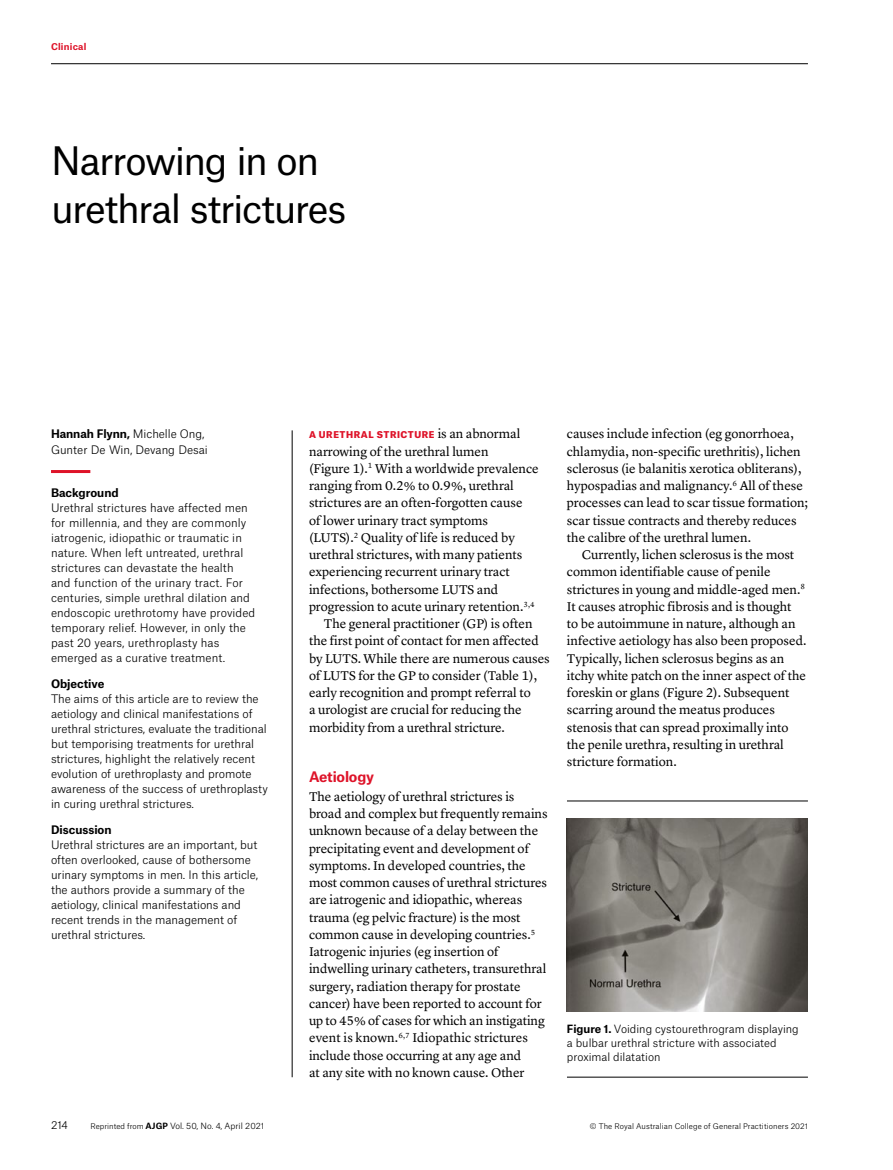
<style>
.page{position:relative;width:893px;height:1170px;background:#fff}
.page>*{position:absolute;margin:0;border:0;box-sizing:border-box;transform-origin:0 0}
.t1{font:37.5px/47.2px "Atlas Grotesk";letter-spacing:-.04em;color:#000}
.t2{font:700 13.8px "Atlas Grotesk";letter-spacing:-.015em;color:#de1329}
.t3{font:13.2px/17.2px "Lyon Text";color:#000}
.t4{font:300 11.25px/15px "Atlas Grotesk";letter-spacing:-.005em;color:#000}
.t5{font:700 11.25px "Atlas Grotesk";color:#000}
.t6{font:300 10.8px/14px "Atlas Grotesk";color:#000}
.t7{font:300 10.5px "Atlas Grotesk";color:#000}
.t8{font:900 9px "Atlas Grotesk";letter-spacing:.06em;color:#de1329}
.t9{font:700 9px "Atlas Grotesk";letter-spacing:.025em;color:#de1329}
.t10{font:300 8.25px "Atlas Grotesk";letter-spacing:-.005em;color:#000}
.t11{font:300 7.5px "Atlas Grotesk";letter-spacing:.01em;color:#000}
.s1{font-weight:700}
.s2{font-family:"Lyon Text";font-weight:400;font-size:13.2px;color:#000}
.s3{font-size:7.5px}
</style>
<div class="page">
<hr style="left:51px;top:63px;width:757px;height:1px;background:#000">
<hr style="left:51px;top:470px;width:39px;height:3px;background:#de1329">
<hr style="left:292px;top:430px;width:1px;height:647px;background:#000">
<img style="left:567px;top:818px;width:241px;height:193px">
<hr style="left:567px;top:1076px;width:241px;height:1px;background:#000">
<hr style="left:567px;top:800px;width:241px;height:1px;background:#000">
<p class="t9" style="left:51px;top:40px;width:37px">Clinical</p>
<h1 class="t1" style="left:51px;top:133px;width:297px">Narrowing in on urethral strictures</h1>
<p class="t4" style="left:51px;top:425px;width:158px;line-height:15.8px"><span class="s1">Hannah Flynn,</span> Michelle Ong,<br>Gunter De Win, Devang Desai</p>
<p class="t5" style="left:51px;top:484px;width:69px">Background</p>
<p class="t4" style="left:51px;top:499px;width:206px">Urethral strictures have affected men for millennia, and they are commonly iatrogenic, idiopathic or traumatic in nature. When left untreated, urethral strictures can devastate the health and function of the urinary tract. For centuries, simple urethral dilation and endoscopic urethrotomy have provided temporary relief. However, in only the past 20 years, urethroplasty has emerged as a curative treatment.</p>
<p class="t5" style="left:51px;top:674px;width:55px">Objective</p>
<p class="t4" style="left:51px;top:690px;width:218px">The aims of this article are to review the aetiology and clinical manifestations of urethral strictures, evaluate the traditional but temporising treatments for urethral strictures, highlight the relatively recent evolution of urethroplasty and promote awareness of the success of urethroplasty in curing urethral strictures.</p>
<p class="t5" style="left:51px;top:820px;width:62px">Discussion</p>
<p class="t4" style="left:51px;top:835px;width:209px">Urethral strictures are an important, but often overlooked, cause of bothersome urinary symptoms in men. In this article, the authors provide a summary of the aetiology, clinical manifestations and recent trends in the management of urethral strictures.</p>
<p class="t8" style="left:309px;top:427px;width:213px">A URETHRAL STRICTURE <span class="s2">is an abnormal</span></p>
<p class="t3" style="left:309px;top:441px;width:181px">narrowing of the urethral lumen</p>
<p class="t3" style="left:309px;top:458px;width:231px">(Figure 1).<sup>1</sup> With a worldwide prevalence</p>
<p class="t3" style="left:309px;top:476px;width:206px">ranging from 0.2% to 0.9%, urethral</p>
<p class="t3" style="left:309px;top:493px;width:215px">strictures are an often-forgotten cause</p>
<p class="t3" style="left:309px;top:510px;width:181px">of lower urinary tract symptoms</p>
<p class="t3" style="left:309px;top:527px;width:207px">(LUTS).<sup>2</sup> Quality of life is reduced by</p>
<p class="t3" style="left:309px;top:545px;width:215px">urethral strictures, with many patients</p>
<p class="t3" style="left:309px;top:562px;width:202px">experiencing recurrent urinary tract</p>
<p class="t3" style="left:309px;top:579px;width:191px">infections, bothersome LUTS and</p>
<p class="t3" style="left:309px;top:596px;width:227px">progression to acute urinary retention.<sup>3,4</sup></p>
<p class="t3" style="left:324px;top:614px;width:210px">The general practitioner (GP) is often</p>
<p class="t3" style="left:309px;top:631px;width:231px">the first point of contact for men affected</p>
<p class="t3" style="left:309px;top:648px;width:242px">by LUTS. While there are numerous causes</p>
<p class="t3" style="left:309px;top:665px;width:230px">of LUTS for the GP to consider (Table 1),</p>
<p class="t3" style="left:309px;top:683px;width:223px">early recognition and prompt referral to</p>
<p class="t3" style="left:309px;top:700px;width:214px">a urologist are crucial for reducing the</p>
<p class="t3" style="left:309px;top:717px;width:197px">morbidity from a urethral stricture.</p>
<p class="t2" style="left:309px;top:765px;width:67px">Aetiology</p>
<p class="t3" style="left:309px;top:786px;width:240px">The aetiology of urethral strictures is broad and complex but frequently remains unknown because of a delay between the precipitating event and development of symptoms. In developed countries, the most common causes of urethral strictures are iatrogenic and idiopathic, whereas trauma (eg pelvic fracture) is the most common cause in developing countries.<sup>5<br></sup>Iatrogenic injuries (eg insertion of indwelling urinary catheters, transurethral surgery, radiation therapy for prostate cancer) have been reported to account for up to 45% of cases for which an instigating event is known.<sup>6,7</sup> Idiopathic strictures include those occurring at any age and<br>at any site with no known cause. Other</p>
<p class="t3" style="left:567px;top:424px;width:242px">causes include infection (eg gonorrhoea, chlamydia, non-specific urethritis), lichen sclerosus (ie balanitis xerotica obliterans), hypospadias and malignancy.<sup>6</sup> All of these processes can lead to scar tissue formation; scar tissue contracts and thereby reduces the calibre of the urethral lumen.</p>
<p class="t3" style="left:567px;top:545px;width:241px;text-indent:15px">Currently, lichen sclerosus is the most common identifiable cause of penile strictures in young and middle-aged men.<sup>8<br></sup>It causes atrophic fibrosis and is thought<br>to be autoimmune in nature, although an infective aetiology has also been proposed.<br>Typically, lichen sclerosus begins as an itchy white patch on the inner aspect of the foreskin or glans (Figure 2). Subsequent scarring around the meatus produces stenosis that can spread proximally into the penile urethra, resulting in urethral stricture formation.</p>
<p class="t6" style="left:567px;top:1020px;width:233px"><span class="s1">Figure 1.</span> Voiding cystourethrogram displaying a bulbar urethral stricture with associated proximal dilatation</p>
<p class="t7" style="left:51px;top:1116px;width:18px">214</p>
<p class="t10" style="left:90px;top:1118px;width:175px"><span class="s3">Reprinted from</span> <span class="s1">AJGP</span> Vol. 50, No. 4, April 2021</p>
<p class="t11" style="left:590px;top:1119px;width:220px">© The Royal Australian College of General Practitioners 2021</p>
</div>
